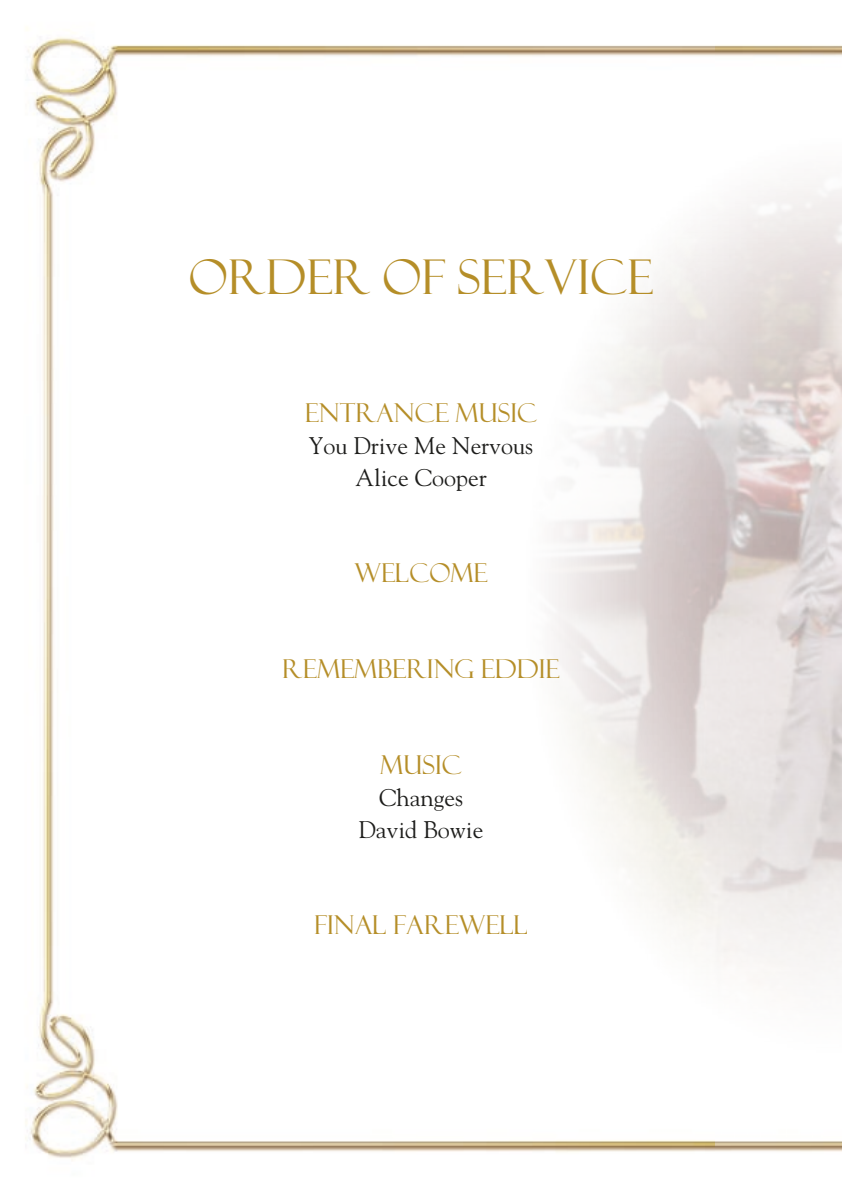
<style>
.page{position:relative;width:842px;height:1191px;background:#fff}
.page>*{position:absolute;margin:0;border:0;box-sizing:border-box;transform-origin:0 0}
.t1{font:48px "Felix Titling";color:#b58e28}
.t2{font:26px "Felix Titling";color:#b58e28}
.t3{font:24px/32px "Goudy";color:#1d1d1b;text-align:center}
</style>
<div class="page">
<img style="left:714px;top:45px;width:128px;height:1107px">
<img style="left:25px;top:28px;width:689px;height:1133px">
<img style="left:523px;top:132px;width:319px;height:926px">
<h1 class="t1" style="left:189px;top:249px;width:466px">ORDER OF SERVICE</h1>
<p class="t2" style="left:305px;top:397px;width:234px">ENTRANCE MUSIC</p>
<p class="t3" style="left:309px;top:429px;width:226px">You Drive Me Nervous<br>Alice Cooper</p>
<p class="t2" style="left:354px;top:557px;width:135px">WELCOME</p>
<p class="t2" style="left:282px;top:653px;width:279px">REMEMBERING EDDIE</p>
<p class="t2" style="left:380px;top:749px;width:83px">MUSIC</p>
<p class="t3" style="left:359px;top:781px;width:126px">Changes<br>David Bowie</p>
<p class="t2" style="left:314px;top:909px;width:215px">FINAL FAREWELL</p>
</div>
